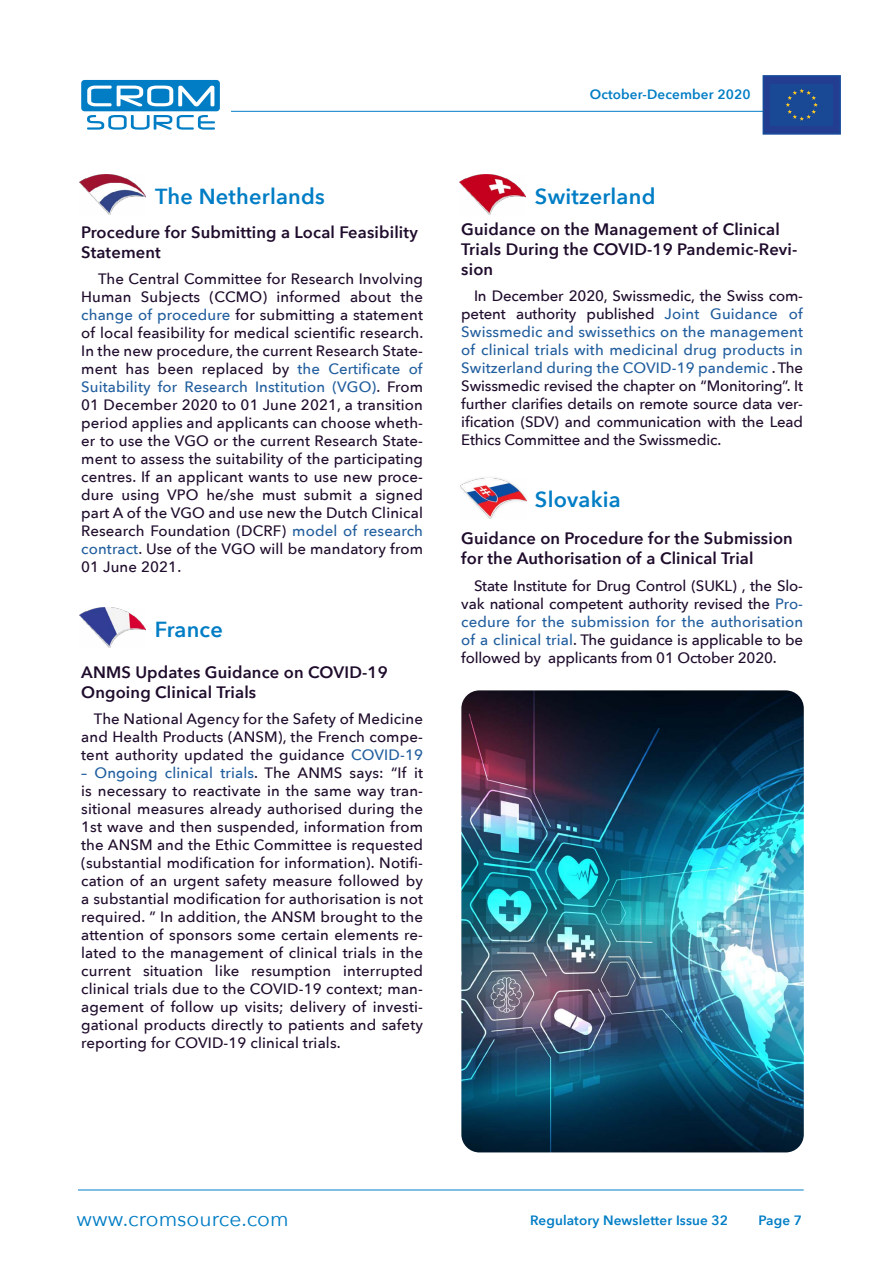
<style>
.page{position:relative;width:893px;height:1263px;background:#fff}
.page>*{position:absolute;margin:0;border:0;box-sizing:border-box;transform-origin:0 0}
.t1{font:600 21.75px "Avenir Next";letter-spacing:.01em;color:#007dc5}
.t2{font:21px "Avenir Next";color:#007dc5}
.t3{font:600 16.5px/19.8px "Avenir Next";letter-spacing:.01em;color:#1f0c2c}
.t4{font:500 15px/18px "Avenir Next";letter-spacing:.01em;color:#1f0c2c}
.t5{font:500 15px/18px "Avenir Next";letter-spacing:-.01em;color:#1f0c2c}
.t6{font:500 15px/18px "Avenir Next";letter-spacing:.01em;color:#215e9e;text-align:justify}
.t7{font:600 13.5px "Avenir Next";letter-spacing:.01em;color:#007dc5}
.s1{color:#215e9e}
.s2{color:#1f0c2c}
</style>
<div class="page">
<hr style="left:231px;top:111px;width:573px;height:1px;background:#007dc5">
<div style="left:81px;top:80px;width:139px;height:31px;background:#007dc5;border-radius:3px"></div>
<svg style="left:87px;top:86px;width:127px;height:20px"></svg>
<svg style="left:87px;top:115px;width:128px;height:19px"></svg>
<div style="left:763px;top:75px;width:78px;height:60px;background:#233d90;border:2px solid #174b9b"></div>
<hr style="left:78px;top:1189px;width:726px;height:1px;background:#007dc5">
<div style="left:770px;top:84px;width:63px;height:42px;background:#194894"></div>
<svg style="left:786px;top:89px;width:32px;height:32px"></svg>
<img style="left:80px;top:608px;width:66px;height:40px">
<img style="left:460px;top:175px;width:66px;height:39px">
<img style="left:80px;top:175px;width:66px;height:39px">
<img style="left:461px;top:690px;width:343px;height:462px">
<img style="left:461px;top:479px;width:66px;height:39px">
<h1 class="t1" style="left:155px;top:178px;width:171px">The Netherlands</h1>
<p class="t3" style="left:81px;top:222px;width:338px">Procedure for Submitting a Local Feasibility<br>Statement</p>
<p class="t4" style="left:98px;top:270px;width:326px;text-align:right">The Central Committee for Research Involving the</p>
<p class="t4" style="left:276px;top:288px;width:66px">informed</p>
<p class="t4" style="left:141px;top:288px;width:61px">Subjects</p>
<p class="t4" style="left:350px;top:288px;width:43px">about</p>
<p class="t4" style="left:210px;top:288px;width:59px">(CCMO)</p>
<p class="t4" style="left:81px;top:288px;width:344px">Human<br><span class="s1">change of procedure</span> for submitting a statement of local feasibility for medical scientific research.</p>
<p class="t6" style="left:409px;top:360px;width:15px">of</p>
<p class="t4" style="left:81px;top:342px;width:343px">In the new procedure, the current Research State-</p>
<p class="t6" style="left:332px;top:378px;width:92px">(VGO <span class="s2">.</span>) <span class="s2">From</span></p>
<p class="t6" style="left:328px;top:360px;width:73px">Certificate</p>
<p class="t6" style="left:298px;top:360px;width:24px">the</p>
<p class="t4" style="left:126px;top:360px;width:25px">has</p>
<p class="t4" style="left:158px;top:360px;width:37px">been</p>
<p class="t4" style="left:202px;top:360px;width:63px">replaced</p>
<p class="t4" style="left:272px;top:360px;width:19px">by</p>
<p class="t4" style="left:81px;top:360px;width:38px">ment</p>
<p class="t6" style="left:158px;top:378px;width:21px">for</p>
<p class="t6" style="left:81px;top:378px;width:71px">Suitability</p>
<p class="t4" style="left:81px;top:396px;width:343px">01 December 2020 to 01 June 2021, a transition</p>
<p class="t6" style="left:185px;top:378px;width:65px">Research</p>
<p class="t6" style="left:255px;top:378px;width:72px">Institution</p>
<p class="t4" style="left:81px;top:414px;width:343px">period applies and applicants can choose wheth-</p>
<p class="t4" style="left:81px;top:432px;width:343px">er to use the VGO or the current Research State-</p>
<p class="t4" style="left:81px;top:450px;width:343px">ment to assess the suitability of the participating</p>
<p class="t4" style="left:81px;top:468px;width:343px">centres. If an applicant wants to use new proce-</p>
<p class="t4" style="left:81px;top:504px;width:343px;text-align:justify">part A of the VGO and use new the Dutch Clinical Research Foundation (DCRF) <span class="s1">model of research contract</span>. Use of the VGO will be mandatory from 01 June 2021.</p>
<p class="t4" style="left:81px;top:486px;width:34px">dure</p>
<p class="t4" style="left:206px;top:486px;width:49px">he/she</p>
<p class="t4" style="left:304px;top:486px;width:49px">submit</p>
<p class="t4" style="left:375px;top:486px;width:49px">signed</p>
<p class="t4" style="left:167px;top:486px;width:33px">VPO</p>
<p class="t4" style="left:121px;top:486px;width:40px">using</p>
<p class="t4" style="left:262px;top:486px;width:36px">must</p>
<p class="t4" style="left:359px;top:486px;width:10px">a</p>
<h1 class="t1" style="left:155px;top:611px;width:69px">France</h1>
<p class="t3" style="left:81px;top:662px;width:308px">ANMS Updates Guidance on COVID-19<br>Ongoing Clinical Trials</p>
<p class="t4" style="left:94px;top:710px;width:331px">The National Agency for the Safety of Medicine</p>
<p class="t4" style="left:81px;top:746px;width:343px">tent authority updated the guidance <span class="s1">COVID-19</span></p>
<p class="t4" style="left:81px;top:728px;width:343px">and Health Products (ANSM ,) the French compe-</p>
<p class="t4" style="left:414px;top:764px;width:10px">it</p>
<p class="t4" style="left:391px;top:764px;width:17px">“If</p>
<p class="t6" style="left:165px;top:764px;width:50px">clinical</p>
<p class="t6" style="left:220px;top:764px;width:72px">trials<span class="s2">. The</span></p>
<p class="t6" style="left:94px;top:764px;width:65px">Ongoing</p>
<p class="t4" style="left:298px;top:764px;width:46px">ANMS</p>
<p class="t4" style="left:350px;top:764px;width:36px">says:</p>
<p class="t6" style="left:81px;top:764px;width:7px">–</p>
<p class="t4" style="left:81px;top:800px;width:343px">sitional measures already authorised during the</p>
<p class="t4" style="left:81px;top:782px;width:343px">is necessary to reactivate in the same way tran-</p>
<p class="t4" style="left:81px;top:818px;width:343px">1st wave and then suspended, information from the ANSM and the Ethic Committee is requested</p>
<p class="t4" style="left:81px;top:872px;width:343px">cation of an urgent safety measure followed by</p>
<p class="t4" style="left:81px;top:854px;width:343px">(substantial modification for information .) Notifi-</p>
<p class="t4" style="left:81px;top:890px;width:343px">a substantial modification for authorisation is not required. ” In addition, the ANSM brought to the</p>
<p class="t4" style="left:81px;top:944px;width:343px">lated to the management of clinical trials in the</p>
<p class="t4" style="left:81px;top:926px;width:343px">attention of sponsors some certain elements re-</p>
<p class="t4" style="left:343px;top:962px;width:81px">interrupted</p>
<p class="t4" style="left:215px;top:962px;width:26px">like</p>
<p class="t4" style="left:143px;top:962px;width:62px">situation</p>
<p class="t4" style="left:251px;top:962px;width:82px">resumption</p>
<p class="t4" style="left:81px;top:962px;width:51px">current</p>
<p class="t4" style="left:81px;top:980px;width:343px">clinical trials due to the COVID-19 context; man-</p>
<p class="t4" style="left:81px;top:998px;width:343px">agement of follow up visits; delivery of investi-</p>
<p class="t4" style="left:81px;top:1016px;width:343px">gational products directly to patients and safety</p>
<p class="t4" style="left:81px;top:1034px;width:261px">reporting for COVID-19 clinical trials.</p>
<p class="t7" style="left:590px;top:83px;width:162px">October-December 2020</p>
<h1 class="t1" style="left:535px;top:178px;width:122px">Switzerland</h1>
<p class="t3" style="left:461px;top:219px;width:320px">Guidance on the Management of Clinical</p>
<p class="t3" style="left:461px;top:258px;width:33px">sion</p>
<p class="t3" style="left:461px;top:239px;width:338px">Trials During the COVID-19 Pandemic-Revi-</p>
<p class="t5" style="left:474px;top:286px;width:331px">In December 2020, Swissmedic, the Swiss com-</p>
<p class="t6" style="left:461px;top:322px;width:343px">Swissmedic and swissethics on the management of clinical trials with medicinal drug products in Switzerland during the COVID-19 pandemic <span class="s2">.The Swissmedic revised the chapter on “Monitoring I t.”</span></p>
<p class="t5" style="left:461px;top:412px;width:343px">ification (SDV) and communication with the Lead</p>
<p class="t6" style="left:789px;top:304px;width:15px">of</p>
<p class="t6" style="left:710px;top:304px;width:69px">Guidance</p>
<p class="t5" style="left:516px;top:304px;width:62px">authority</p>
<p class="t5" style="left:587px;top:304px;width:69px">published</p>
<p class="t6" style="left:665px;top:304px;width:36px">Joint</p>
<p class="t4" style="left:461px;top:304px;width:46px">petent</p>
<p class="t5" style="left:461px;top:394px;width:343px">further clarifies details on remote source data ver-</p>
<p class="t5" style="left:461px;top:430px;width:261px">Ethics Committee and the Swissmedic.</p>
<h1 class="t1" style="left:535px;top:481px;width:87px">Slovakia</h1>
<p class="t3" style="left:461px;top:528px;width:333px">Guidance on Procedure for the Submission for the Authorisation of a Clinical Trial</p>
<p class="t5" style="left:474px;top:576px;width:330px">State Institute for Drug Control (SUKL) , the Slo-</p>
<p class="t5" style="left:548px;top:630px;width:256px;text-indent:-87px"><span class="s1">of a clinical trial</span>. The guidance is applicable to be applicants from 01 October 2020.</p>
<p class="t5" style="left:461px;top:594px;width:343px">vak national competent authority revised the <span class="s1">Pro-</span></p>
<p class="t6" style="left:461px;top:612px;width:343px">cedure for the submission for the authorisation</p>
<p class="t5" style="left:461px;top:648px;width:81px">followed by</p>
<h2 class="t2" style="left:77px;top:1201px;width:214px">www.cromsource.com</h2>
<p class="t7" style="left:530px;top:1209px;width:200px">Regulatory Newsletter Issue 32</p>
<p class="t7" style="left:759px;top:1208px;width:45px">Page 7</p>
</div>
